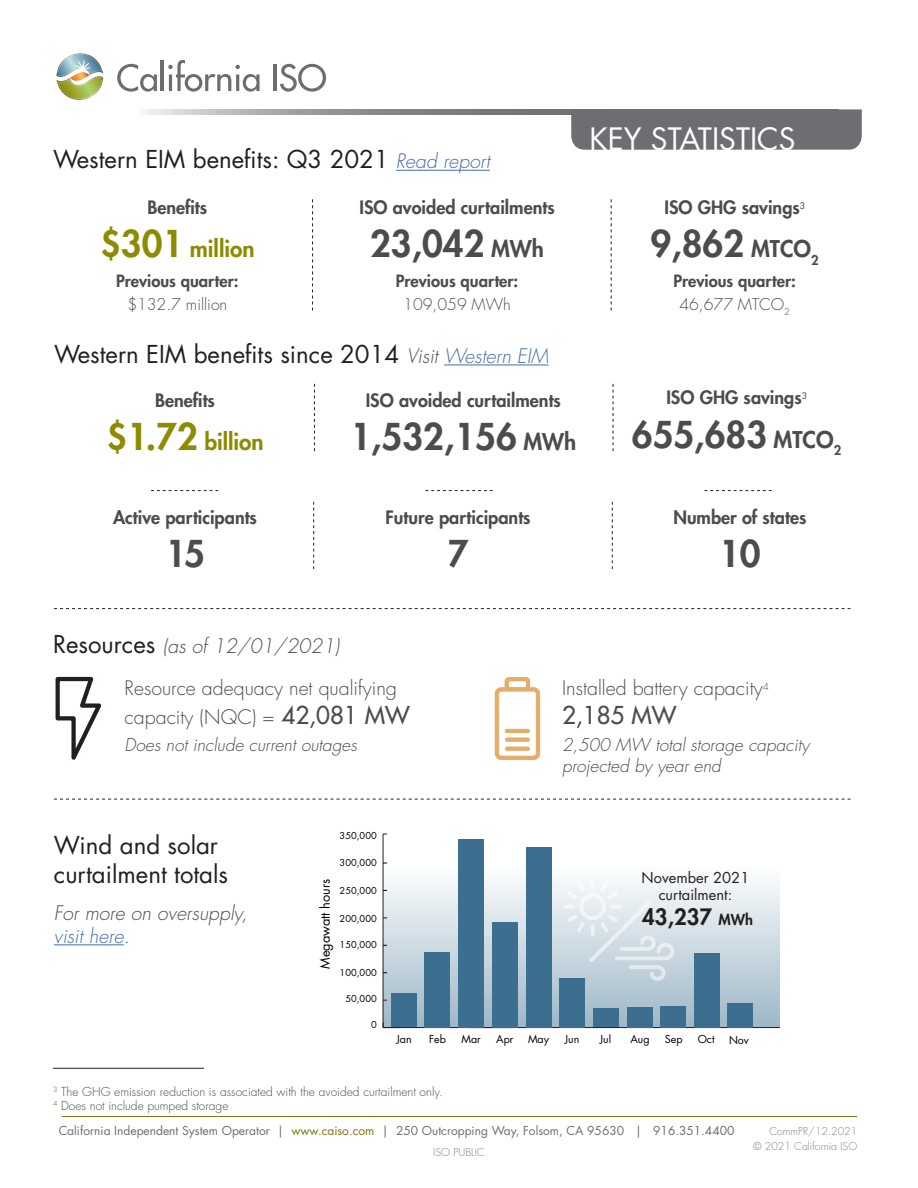
<style>
.page{position:relative;width:918px;height:1188px;background:#fff}
.page>*{position:absolute;margin:0;border:0;box-sizing:border-box;transform-origin:0 0}
.t1{font:800 36px "Futura Std";color:#4b4c4d}
.t2{font:30px "Futura Std";color:#fff}
.t3{font:24px/28.8px "Futura Std";color:#231f20}
.t4{font:500 24px "Futura Std";color:#4b4c4d}
.t5{font:800 22.5px "Futura Std";color:#8d8b02}
.t6{font:800 22.05px "Futura Std";color:#231f20}
.t7{font:300 19.5px/28.8px "Futura Std";color:#4b4c4d}
.t8{font:italic 300 19.5px/23.4px "Futura Std";color:#4b4c4d}
.t9{font:800 18px "Futura Std";color:#4b4c4d}
.t10{font:italic 300 17.25px/20.7px "Futura Std";color:#4b4c4d}
.t11{font:800 16.5px "Futura Std";color:#4b4c4d}
.t12{font:300 15.75px "Futura Std";color:#4b4c4d}
.t13{font:14.7px/17.1px "Futura Std";color:#231f20;text-align:center}
.t14{font:12.9px "Futura Std";color:#000}
.t15{font:12px "Futura Std";color:#6c6d70}
.t16{font:300 12px "Futura Std";color:#4b4c4d}
.t17{font:10.65px "Futura Std";color:#000}
.t18{font:300 10.5px/15px "Futura Std";color:#808285;text-align:right}
.t19{font:9.3px "Futura Std";color:#000}
.s1{font-weight:300;font-style:italic;font-size:19.5px;color:#436da8}
.s2{font-size:36px}
.s3{font-size:22.5px}
.s4{font-weight:300;font-style:italic;font-size:19.5px;color:#4b4c4d}
.s5{font-weight:400;font-style:normal;font-size:24px;color:#231f20}
.s6{font-weight:500;font-size:24px}
.s7{color:#436da8}
.s8{font-size:14.7px}
.s9{color:#777811}
</style>
<div class="page">
<svg style="left:117px;top:64px;width:40px;height:28px"></svg>
<hr style="left:161px;top:60px;width:3px;height:31px;background:#6c6d70">
<svg style="left:168px;top:60px;width:92px;height:32px"></svg>
<hr style="left:273px;top:64px;width:4px;height:27px;background:#6c6d70">
<svg style="left:280px;top:64px;width:46px;height:28px"></svg>
<svg style="left:56px;top:53px;width:47px;height:47px"></svg>
<div style="left:571px;top:109px;width:291px;height:41px;background:#6d6e71"></div>
<hr style="left:62px;top:1116px;width:795px;height:1px;background:#777811">
<div style="left:383px;top:862px;width:397px;height:166px;background:linear-gradient(to bottom,#fff,#9bb5c6)"></div>
<svg style="left:564px;top:878px;width:110px;height:103px"></svg>
<hr style="left:383px;top:1027px;width:397px;height:1px;background:#231f20">
<hr style="left:383px;top:834px;width:1px;height:194px;background:#231f20">
<svg style="left:383px;top:1022px;width:8px;height:5px"></svg>
<div style="left:425px;top:952px;width:25px;height:75px;background:#3b6e8f"></div>
<div style="left:391px;top:993px;width:25px;height:34px;background:#3b6e8f"></div>
<div style="left:458px;top:839px;width:26px;height:188px;background:#3b6e8f"></div>
<div style="left:492px;top:922px;width:26px;height:105px;background:#3b6e8f"></div>
<div style="left:526px;top:847px;width:25px;height:180px;background:#3b6e8f"></div>
<div style="left:560px;top:978px;width:25px;height:50px;background:#3b6e8f"></div>
<div style="left:593px;top:1008px;width:26px;height:19px;background:#3b6e8f"></div>
<div style="left:627px;top:1007px;width:25px;height:20px;background:#3b6e8f"></div>
<div style="left:661px;top:1006px;width:25px;height:21px;background:#3b6e8f"></div>
<div style="left:694px;top:953px;width:26px;height:75px;background:#3b6e8f"></div>
<div style="left:727px;top:1003px;width:26px;height:24px;background:#3b6e8f"></div>
<svg style="left:54px;top:608px;width:796px;height:1px"></svg>
<svg style="left:54px;top:799px;width:796px;height:1px"></svg>
<hr style="left:54px;top:944px;width:70px;height:1px;background:#436da8">
<hr style="left:396px;top:170px;width:94px;height:1px;background:#436da8">
<hr style="left:444px;top:364px;width:104px;height:1px;background:#436da8">
<svg style="left:312px;top:199px;width:1px;height:112px"></svg>
<svg style="left:314px;top:384px;width:1px;height:67px"></svg>
<svg style="left:313px;top:502px;width:1px;height:67px"></svg>
<svg style="left:611px;top:199px;width:1px;height:112px"></svg>
<svg style="left:613px;top:384px;width:1px;height:67px"></svg>
<svg style="left:612px;top:502px;width:1px;height:67px"></svg>
<svg style="left:55px;top:676px;width:47px;height:84px"></svg>
<img style="left:494px;top:677px;width:47px;height:84px">
<svg style="left:704px;top:490px;width:68px;height:1px"></svg>
<svg style="left:425px;top:490px;width:68px;height:1px"></svg>
<svg style="left:151px;top:490px;width:67px;height:1px"></svg>
<hr style="left:53px;top:1068px;width:151px;height:1px;background:#231f20">
<p class="t3" style="left:53px;top:145px;width:438px">Western EIM benefits: Q3 2021 <span class="s1">Read report</span></p>
<p class="t9" style="left:147px;top:196px;width:61px">Benefits</p>
<p class="t5" style="left:100px;top:235px;width:156px"><span class="s2">$301</span> million</p>
<p class="t11" style="left:116px;top:271px;width:124px">Previous quarter:</p>
<p class="t12" style="left:127px;top:295px;width:101px">$132.7 million</p>
<p class="t9" style="left:359px;top:196px;width:197px">ISO avoided curtailments</p>
<p class="t1" style="left:370px;top:221px;width:175px">23,042 <span class="s3">MWh</span></p>
<p class="t11" style="left:396px;top:271px;width:124px">Previous quarter:</p>
<p class="t12" style="left:403px;top:295px;width:109px">109,059 MWh</p>
<p class="t3" style="left:54px;top:340px;width:496px">Western EIM benefits since 2014 <span class="s4">Visit</span> <span class="s1">Western EIM</span></p>
<p class="t9" style="left:155px;top:389px;width:61px">Benefits</p>
<p class="t5" style="left:106px;top:428px;width:159px"><span class="s2">$1.72</span> billion</p>
<p class="t9" style="left:366px;top:389px;width:197px">ISO avoided curtailments</p>
<p class="t1" style="left:350px;top:414px;width:227px">1,532,156 <span class="s3">MWh</span></p>
<h2 class="t2" style="left:590px;top:120px;width:208px">KEY STATISTICS</h2>
<p class="t9" style="left:664px;top:196px;width:142px">ISO GHG savings<sup>3</sup></p>
<p class="t1" style="left:651px;top:221px;width:170px">9,862 <span class="s3">MTCO</span><sub>2</sub></p>
<p class="t11" style="left:673px;top:271px;width:124px">Previous quarter:</p>
<p class="t12" style="left:679px;top:294px;width:112px">46,677 MTCO<sub>2</sub></p>
<p class="t9" style="left:666px;top:386px;width:142px">ISO GHG savings<sup>3</sup></p>
<p class="t1" style="left:632px;top:411px;width:211px">655,683 <span class="s3">MTCO</span><sub>2</sub></p>
<p class="t9" style="left:113px;top:506px;width:145px">Active participants</p>
<p class="t1" style="left:165px;top:531px;width:41px">15</p>
<p class="t9" style="left:386px;top:506px;width:147px">Future participants</p>
<p class="t1" style="left:448px;top:531px;width:22px">7</p>
<p class="t9" style="left:673px;top:506px;width:135px">Number of states</p>
<p class="t1" style="left:719px;top:531px;width:43px">10</p>
<p class="t8" style="left:53px;top:634px;width:288px"><span class="s5">Resources</span> (as of 12/01/2021)</p>
<p class="t7" style="left:125px;top:674px;width:287px">Resource adequacy net qualifying capacity (NQC) = <span class="s6">42,081 MW</span></p>
<p class="t10" style="left:125px;top:735px;width:234px">Does not include current outages</p>
<p class="t7" style="left:562px;top:674px;width:208px">Installed battery capacity<sup>4</sup></p>
<p class="t4" style="left:562px;top:700px;width:116px">2,185 MW</p>
<p class="t10" style="left:562px;top:735px;width:249px">2,500 MW total storage capacity projected by year end</p>
<p class="t3" style="left:54px;top:831px;width:176px">Wind and solar curtailment totals</p>
<p class="t8" style="left:54px;top:901px;width:195px">For more on oversupply, <span class="s7">visit here.</span></p>
<p class="t19" style="left:340px;top:830px;width:39px">350,000</p>
<p class="t19" style="left:340px;top:857px;width:39px">300,000</p>
<p class="t14" style="left:317px;top:969px;width:92px;rotate:-90deg">Megawatt hours</p>
<p class="t19" style="left:340px;top:884px;width:39px">250,000</p>
<p class="t19" style="left:340px;top:912px;width:39px">200,000</p>
<p class="t19" style="left:340px;top:939px;width:39px">150,000</p>
<p class="t19" style="left:340px;top:967px;width:39px">100,000</p>
<p class="t19" style="left:345px;top:993px;width:33px">50,000</p>
<p class="t19" style="left:371px;top:1019px;width:7px">0</p>
<p class="t17" style="left:397px;top:1033px;width:17px">Jan</p>
<p class="t17" style="left:429px;top:1033px;width:18px">Feb</p>
<p class="t16" style="left:53px;top:1084px;width:391px"><sup>3</sup> The GHG emission reduction is associated with the avoided curtailment only.</p>
<p class="t16" style="left:53px;top:1098px;width:177px"><sup>4</sup> Does not include pumped storage</p>
<p class="t13" style="left:642px;top:869px;width:109px">November 2021 curtailment:</p>
<p class="t6" style="left:642px;top:903px;width:112px">43,237 <span class="s8">MWh</span></p>
<p class="t17" style="left:462px;top:1033px;width:21px">Mar</p>
<p class="t17" style="left:496px;top:1033px;width:19px">Apr</p>
<p class="t17" style="left:528px;top:1033px;width:23px">May</p>
<p class="t17" style="left:565px;top:1033px;width:16px">Jun</p>
<p class="t17" style="left:600px;top:1032px;width:13px">Jul</p>
<p class="t17" style="left:630px;top:1032px;width:21px">Aug</p>
<p class="t17" style="left:665px;top:1033px;width:19px">Sep</p>
<p class="t17" style="left:698px;top:1033px;width:18px">Oct</p>
<p class="t17" style="left:729px;top:1033px;width:21px">Nov</p>
<p class="t15" style="left:59px;top:1123px;width:677px">California Independent System Operator | <span class="s9">www.caiso.com</span> | 250 Outcropping Way, Folsom, CA 95630 | 916.351.4400</p>
<p class="t18" style="left:753px;top:1124px;width:106px">CommPR/12.2021<br>© 2021 California ISO</p>
<p class="t18" style="left:433px;top:1145px;width:53px">ISO PUBLIC</p>
</div>
